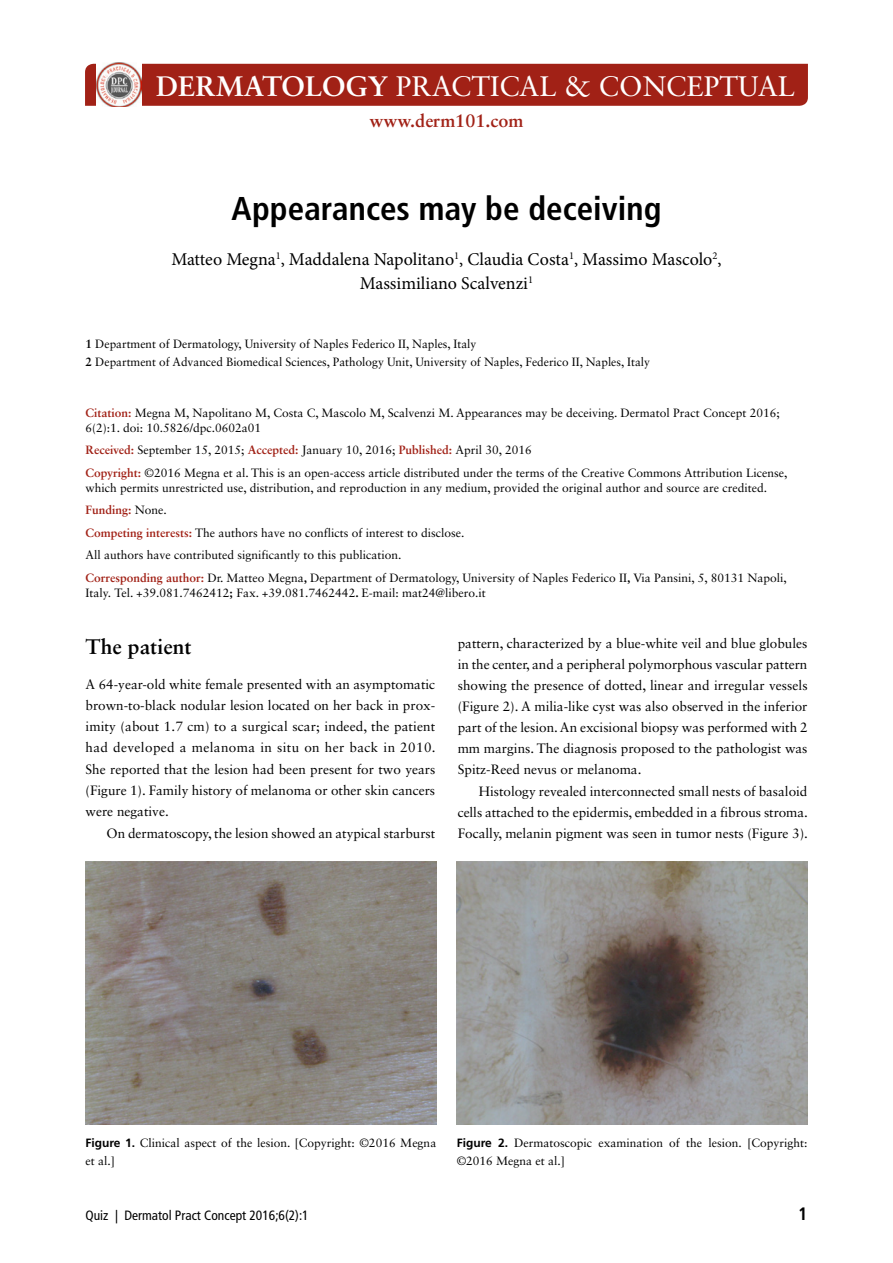
<style>
.page{position:relative;width:893px;height:1263px;background:#fff}
.page>*{position:absolute;margin:0;border:0;box-sizing:border-box;transform-origin:0 0}
.T1{font:700 condensed 33px "Frutiger LT Std";color:#000}
.t1{font:28.2px "Sabon LT Std";color:#fff}
.t2{font:700 21px "Sabon LT Std";letter-spacing:.005em;color:#000}
.A{font:18px/24px "Minion Pro";color:#000;text-align:center}
.t3{font:700 18px "Sabon LT Std";color:#a12116}
.t4{font:700 condensed 18px "Frutiger LT Std";color:#000}
.FL{font:13.5px/21px "Sabon LT Std";color:#000;text-align:justify}
.t5{font:condensed 13.5px "Frutiger LT Std";color:#000}
.KeyWords_etc{font:12px/15px "Sabon LT Std";color:#000}
.author_info{font:12px "Sabon LT Std";color:#000}
.KeyWords_etc_1st{font:12px/15px "Sabon LT Std";color:#000}
.Figure_legend{font:12px/18px "Sabon LT Std";color:#000}
.KeyWords_etc_black{font:12px "Sabon LT Std";color:#000}
.KeyWords_etc-2{font:700 12px "Sabon LT Std";color:#a12116}
.s1{font-weight:700}
.s2{font-weight:700;color:#a12116}
.s3{font-weight:400;color:#000}
.s4{font-family:"Frutiger LT Std";font-weight:700}
</style>
<div class="page">
<div style="left:85px;top:64px;width:723px;height:42px;background:#a12116"></div>
<img style="left:96px;top:63px;width:45px;height:44px">
<img style="left:86px;top:861px;width:350px;height:263px">
<img style="left:457px;top:862px;width:350px;height:263px">
<h2 class="t1" style="left:156px;top:69px;width:640px"><span class="s1">DERMATOLOGY</span> PRACTICAL &amp; CONCEPTUAL</h2>
<h3 class="t3" style="left:370px;top:109px;width:155px">www.derm101.com</h3>
<p class="T1" style="left:231px;top:189px;width:432px">Appearances may be deceiving</p>
<p class="A" style="left:171px;top:247px;width:552px">Matteo Megna<sup>1</sup>, Maddalena Napolitano<sup>1</sup>, Claudia Costa<sup>1</sup>, Massimo Mascolo<sup>2</sup>,<br>Massimiliano Scalvenzi<sup>1</sup></p>
<p class="author_info" style="left:86px;top:336px;width:392px"><span class="s1">1</span> Department of Dermatology, University of Naples Federico II, Naples, Italy</p>
<p class="author_info" style="left:86px;top:354px;width:566px"><span class="s1">2</span> Department of Advanced Biomedical Sciences, Pathology Unit, University of Naples, Federico II, Naples, Italy</p>
<p class="KeyWords_etc_1st" style="left:86px;top:405px;width:696px"><span class="s2">Citation:</span> Megna M, Napolitano M, Costa C, Mascolo M, Scalvenzi M. Appearances may be deceiving. Dermatol Pract Concept 2016;<br>6(2):1. doi: 10.5826/dpc.0602a01</p>
<p class="KeyWords_etc" style="left:86px;top:442px;width:448px"><span class="s2">Received:</span> September 15, 2015; <span class="s2">Accepted:</span> January 10, 2016; <span class="s2">Published:</span> April 30, 2016</p>
<p class="KeyWords_etc" style="left:86px;top:465px;width:703px"><span class="s2">Copyright:</span> ©2016 Megna et al. This is an open-access article distributed under the terms of the Creative Commons Attribution License, which permits unrestricted use, distribution, and reproduction in any medium, provided the original author and source are credited.</p>
<p class="KeyWords_etc-2" style="left:86px;top:503px;width:83px">Funding: <span class="s3">None.</span></p>
<p class="KeyWords_etc" style="left:86px;top:525px;width:380px"><span class="s2">Competing interests:</span> The authors have no conflicts of interest to disclose.</p>
<p class="KeyWords_etc_black" style="left:86px;top:548px;width:318px">All authors have contributed significantly to this publication.</p>
<p class="KeyWords_etc" style="left:86px;top:570px;width:703px"><span class="s2">Corresponding author:</span> Dr. Matteo Megna<span class="s1">,</span> Department of Dermatology, University of Naples Federico II<span class="s1">,</span> Via Pansini, 5, 80131 Napoli,<br>Italy. Tel. +39.081.7462412<span class="s1">;</span> Fax. +39.081.7462442<span class="s1">.</span> E-mail: mat24@libero.it</p>
<h1 class="t2" style="left:86px;top:633px;width:108px">The patient</h1>
<p class="FL" style="left:86px;top:673px;width:352px">A 64-year-old white female presented with an asymptomatic brown-to-black nodular lesion located on her back in prox&shy;imity (about 1.7 cm) to a surgical scar; indeed, the patient had developed a melanoma in situ on her back in 2010.<br>She reported that the lesion had been present for two years (Figure 1). Family history of melanoma or other skin cancers were negative.</p>
<p class="FL" style="left:106px;top:822px;width:330px">On dermatoscopy, the lesion showed an atypical starburst</p>
<p class="FL" style="left:458px;top:633px;width:351px">pattern, characterized by a blue-white veil and blue globules in the center, and a peripheral polymorphous vascular pattern showing the presence of dotted, linear and irregular vessels (Figure 2). A milia-like cyst was also observed in the inferior part of the lesion. An excisional biopsy was performed with 2 mm margins. The diagnosis proposed to the pathologist was Spitz-Reed nevus or melanoma.</p>
<p class="FL" style="left:458px;top:780px;width:352px;text-indent:21px">Histology revealed interconnected small nests of basaloid cells attached to the epidermis, embedded in a fibrous stroma.<br>Focally, melanin pigment was seen in tumor nests (Figure 3).</p>
<p class="Figure_legend" style="left:86px;top:1133px;width:352px"><span class="s4">Figure 1.</span> Clinical aspect of the lesion. [Copyright: ©2016 Megna et al.]</p>
<p class="Figure_legend" style="left:457px;top:1134px;width:352px"><span class="s4">Figure 2.</span> Dermatoscopic examination of the lesion. [Copyright: ©2016 Megna et al.]</p>
<p class="t5" style="left:86px;top:1208px;width:225px">Quiz | Dermatol Pract Concept 2016;6(2):1</p>
<p class="t4" style="left:798px;top:1203px;width:11px">1</p>
</div>
